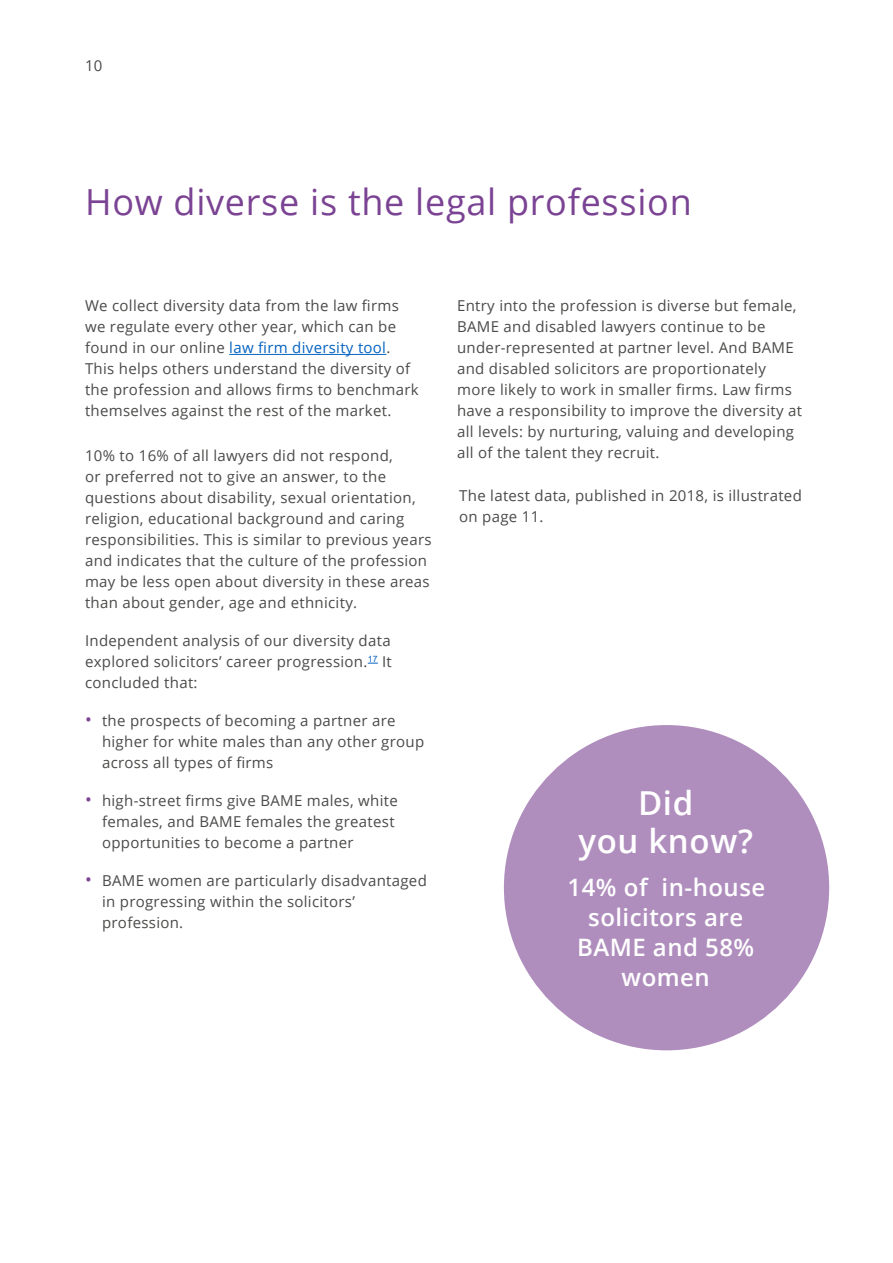
<style>
.page{position:relative;width:893px;height:1263px;background:#fff}
.page>*{position:absolute;margin:0;border:0;box-sizing:border-box;transform-origin:0 0}
.t1{font:36px "Open Sans";letter-spacing:.02em;color:#7b4393}
.t2{font:600 33px/38.2px "Open Sans";letter-spacing:.02em;color:#fff;text-align:center}
.t3{font:600 24px/30px "Open Sans";letter-spacing:.02em;color:#fff;text-align:center}
.t4{font:15px/21px "Open Sans";letter-spacing:.02em;color:#4a4a49}
.s1{color:#0563c1}
.s2{font-size:18px;color:#7b4393}
</style>
<div class="page">
<hr style="left:229px;top:354px;width:157px;height:1px;background:#0563c1">
<div style="left:504px;top:725px;width:325px;height:325px;background:#af8ebe;border-radius:50%"></div>
<p class="t4" style="left:85px;top:55px;width:19px">10</p>
<h1 class="t1" style="left:85px;top:177px;width:608px">How diverse is the legal profession</h1>
<p class="t4" style="left:85px;top:295px;width:335px">We collect diversity data from the law firms we regulate every other year, which can be found in our online <span class="s1">law firm diversity tool</span>.<br>This helps others understand the diversity of the profession and allows firms to benchmark themselves against the rest of the market.</p>
<p class="t4" style="left:85px;top:445px;width:348px">10% to 16% of all lawyers did not respond,<br>or preferred not to give an answer, to the questions about disability, sexual orientation, religion, educational background and caring responsibilities. This is similar to previous years and indicates that the culture of the profession may be less open about diversity in these areas than about gender, age and ethnicity.</p>
<p class="t4" style="left:85px;top:630px;width:308px;text-align:justify">Independent analysis of our diversity data explored solicitors’ career progression.<sup>17</sup> It concluded that:</p>
<p class="t4" style="left:102px;top:710px;width:324px;text-indent:-17px"><span class="s2">•</span> the prospects of becoming a partner are higher for white males than any other group across all types of firms</p>
<p class="t4" style="left:102px;top:790px;width:297px;text-indent:-17px"><span class="s2">•</span> high-street firms give BAME males, white females, and BAME females the greatest opportunities to become a partner</p>
<p class="t4" style="left:102px;top:870px;width:326px;text-indent:-17px"><span class="s2">•</span> BAME women are particularly disadvantaged in progressing within the solicitors’ profession.</p>
<p class="t4" style="left:457px;top:295px;width:346px">Entry into the profession is diverse but female, BAME and disabled lawyers continue to be under-represented at partner level. And BAME and disabled solicitors are proportionately more likely to work in smaller firms. Law firms have a responsibility to improve the diversity at all levels: by nurturing, valuing and developing all of the talent they recruit.</p>
<p class="t4" style="left:459px;top:484px;width:344px">The latest data, published in 2018, is illustrated on page 11.</p>
<h2 class="t2" style="left:578px;top:783px;width:176px">Did<br>you know?</h2>
<h3 class="t3" style="left:568px;top:872px;width:199px">14% of in-house solicitors are<br>BAME and 58% women</h3>
</div>
